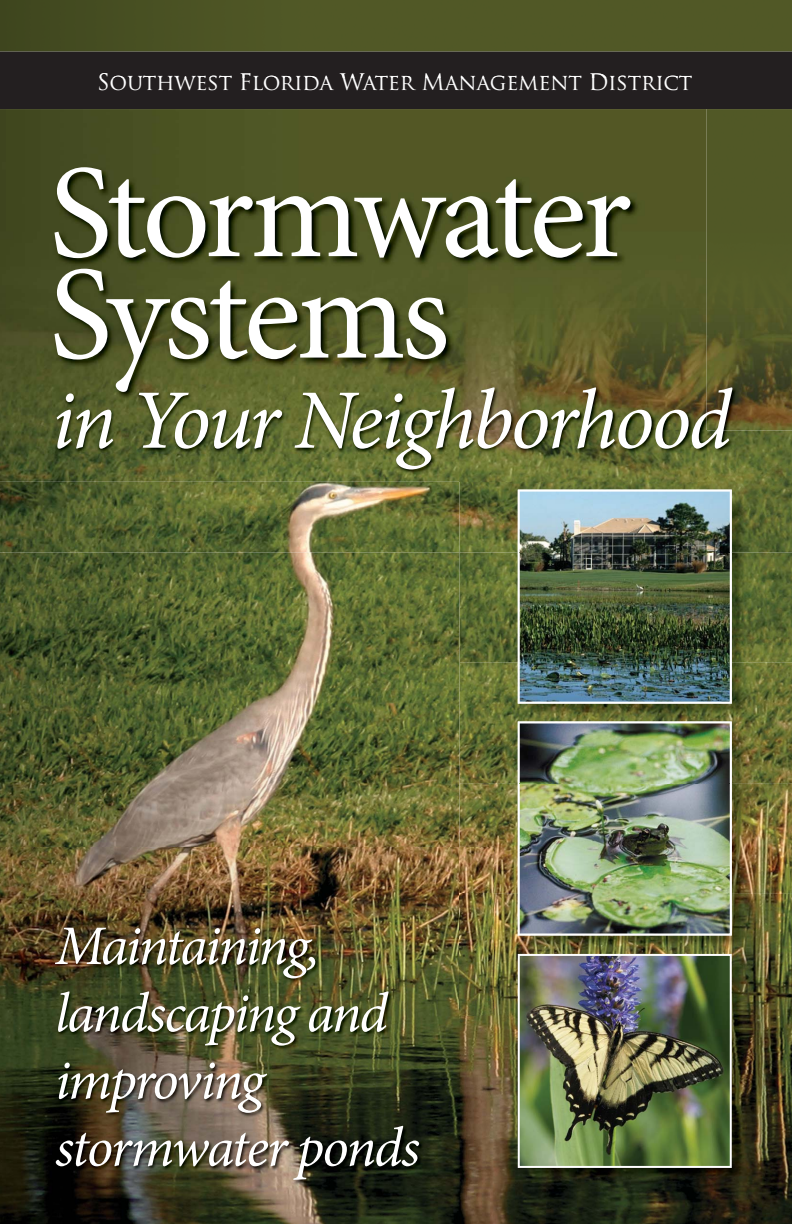
<style>
.page{position:relative;width:792px;height:1224px;background:#fff}
.page>*{position:absolute;margin:0;border:0;box-sizing:border-box;transform-origin:0 0}
.t1{font:133.6px/101.4px "Minion Pro";letter-spacing:-.035em;color:#fff}
.t2{font:italic 84.6px "Minion Pro";letter-spacing:-.04em;color:#fff}
.t3{font:italic 56px/67.2px "Minion Pro";letter-spacing:-.045em;color:#fff}
.t4{font:22px "Trajan Pro";letter-spacing:-.01em;color:#fff}
</style>
<div class="page">
<img style="left:0;top:0;width:792px;height:52px">
<div style="left:707px;top:109px;width:85px;height:199px;background:#515826"></div>
<img style="left:0;top:552px;width:460px;height:296px">
<img style="left:460px;top:552px;width:332px;height:672px">
<img style="left:518px;top:783px;width:214px;height:152px">
<img style="left:460px;top:662px;width:332px;height:121px">
<img style="left:518px;top:721px;width:214px;height:62px">
<img style="left:518px;top:552px;width:214px;height:152px">
<img style="left:521px;top:957px;width:208px;height:208px">
<div style="left:518px;top:954px;width:214px;height:214px;border:2px solid #fff"></div>
<div style="left:0;top:52px;width:792px;height:57px;background:#231f20"></div>
<img style="left:0;top:848px;width:460px;height:376px">
<img style="left:460px;top:848px;width:33px;height:167px">
<img style="left:0;top:308px;width:792px;height:244px">
<img style="left:518px;top:490px;width:214px;height:62px">
<img style="left:0;top:109px;width:707px;height:373px">
<img style="left:460px;top:430px;width:247px;height:52px">
<p class="t4" style="left:97px;top:70px;width:597px">Southwest Florida Water Management District</p>
<h1 class="t1" style="left:49px;top:175px;width:584px">Stormwater<br>Systems</h1>
<h1 class="t2" style="left:52px;top:388px;width:681px">in Your Neighborhood</h1>
<p class="t3" style="left:55px;top:918px;width:366px">Maintaining, landscaping and improving stormwater ponds</p>
</div>
